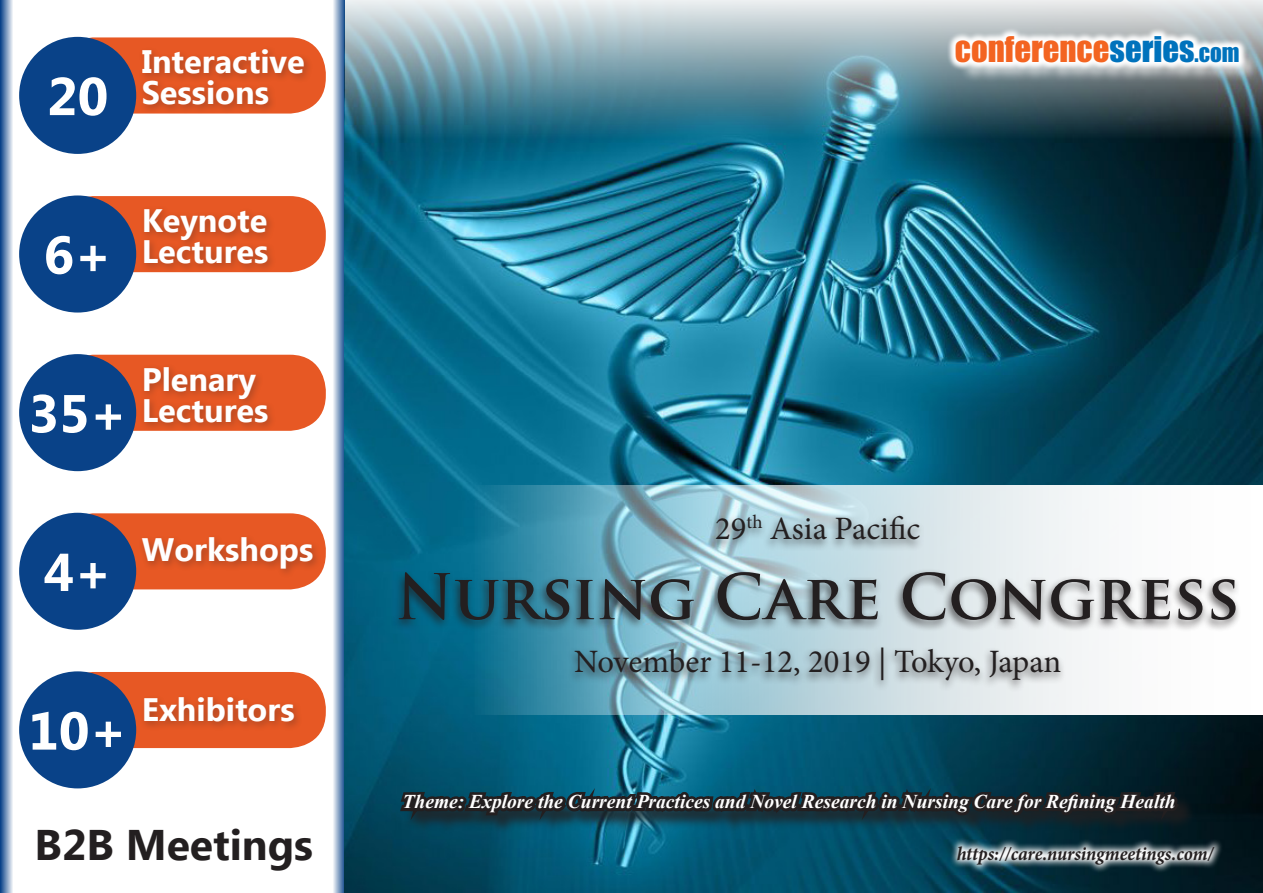
<style>
.page{position:relative;width:1263px;height:893px;background:#fff}
.page>*{position:absolute;margin:0;border:0;box-sizing:border-box;transform-origin:0 0}
.t1{font:700 61.2px "Trajan Pro";color:#231f20}
.t2{font:700 53.25px "Ebrima";color:#fff}
.t3{font:700 42.75px "Ebrima";color:#231f20}
.t4{font:32.7px "Impact";color:#f36421}
.t5{font:32.55px "Minion Pro";color:#231f20}
.t6{font:700 32.4px/30.9px "Ebrima";color:#fff}
.t7{font:italic 700 19.5px "Times New Roman";color:#fff}
.t8{font:italic 700 19.5px "Minion Pro";letter-spacing:-.005em;color:#231f20;scale:.95 1}
.s1{color:#0072bc}
.s2{font-size:22.95px;color:#0072bc}
</style>
<div class="page">
<svg style="left:0;top:0;width:13px;height:893px;background:#7a99be"></svg>
<svg style="left:333px;top:0;width:12px;height:893px;background:#8da7c8"></svg>
<div style="left:58px;top:37px;width:268px;height:77px;background:#e75824;border-radius:36px"></div>
<div style="left:19px;top:37px;width:117px;height:117px;background:#094288;border-radius:50%"></div>
<div style="left:138px;top:45px;width:176px;height:69px;background:#231f20;opacity:.3"></div>
<div style="left:58px;top:196px;width:268px;height:76px;background:#e75824;border-radius:36px"></div>
<div style="left:19px;top:195px;width:117px;height:118px;background:#094288;border-radius:50%"></div>
<div style="left:140px;top:205px;width:137px;height:68px;background:#231f20;opacity:.3"></div>
<div style="left:58px;top:355px;width:268px;height:76px;background:#e75824;border-radius:36px"></div>
<div style="left:19px;top:354px;width:117px;height:117px;background:#094288;border-radius:50%"></div>
<div style="left:140px;top:362px;width:137px;height:70px;background:#231f20;opacity:.3"></div>
<div style="left:58px;top:513px;width:268px;height:76px;background:#e75824;border-radius:36px"></div>
<div style="left:19px;top:513px;width:117px;height:117px;background:#094288;border-radius:50%"></div>
<div style="left:138px;top:533px;width:184px;height:46px;background:#231f20;opacity:.3"></div>
<div style="left:58px;top:672px;width:268px;height:76px;background:#e75824;border-radius:36px"></div>
<div style="left:19px;top:671px;width:117px;height:117px;background:#094288;border-radius:50%"></div>
<div style="left:140px;top:693px;width:164px;height:38px;background:#231f20;opacity:.3"></div>
<img style="left:345px;top:0;width:918px;height:893px">
<div style="left:959px;top:39px;width:300px;height:44px;background:#fff;opacity:.75"></div>
<svg style="left:946px;top:27px;width:302px;height:44px"></svg>
<svg style="left:1183px;top:838px;width:39px;height:35px"></svg>
<svg style="left:474px;top:485px;width:789px;height:229px"></svg>
<div style="left:707px;top:511px;width:218px;height:40px;background:#231f20;opacity:.75"></div>
<div style="left:390px;top:568px;width:852px;height:64px;background:#231f20;opacity:.75"></div>
<div style="left:566px;top:644px;width:500px;height:48px;background:#231f20;opacity:.75"></div>
<svg style="left:396px;top:757px;width:787px;height:117px;background:#124a5d"></svg>
<h2 class="t2" style="left:47px;top:57px;width:63px">20</h2>
<h3 class="t6" style="left:142px;top:48px;width:165px">Interactive<br>Sessions</h3>
<h2 class="t2" style="left:44px;top:215px;width:70px">6+</h2>
<h3 class="t6" style="left:142px;top:207px;width:128px">Keynote<br>Lectures</h3>
<h2 class="t2" style="left:28px;top:374px;width:100px">35+</h2>
<h3 class="t6" style="left:142px;top:365px;width:128px">Plenary<br>Lectures</h3>
<h2 class="t2" style="left:44px;top:532px;width:70px">4+</h2>
<h3 class="t6" style="left:142px;top:536px;width:173px">Workshops</h3>
<h2 class="t2" style="left:28px;top:691px;width:100px">10+</h2>
<h3 class="t6" style="left:142px;top:696px;width:154px">Exhibitors</h3>
<h3 class="t3" style="left:35px;top:813px;width:280px">B2B Meetings</h3>
<p class="t4" style="left:955px;top:24px;width:286px">CONFERENCE<span class="s1">SERIES</span><span class="s2">.COM</span></p>
<p class="t5" style="left:715px;top:507px;width:207px">29<sup>th</sup> Asia Pacific</p>
<p class="t1" style="left:396px;top:559px;width:845px">Nursing Care Congress</p>
<p class="t5" style="left:574px;top:640px;width:489px">November 11-12, 2019 | Tokyo, Japan</p>
<p class="t7" style="left:403px;top:788px;width:775px">Theme: Explore the Current Practices and Novel Research in Nursing Care for Refining Health</p>
<p class="t8" style="left:957px;top:839px;width:272px">https://care.nursingmeetings.com/</p>
</div>
